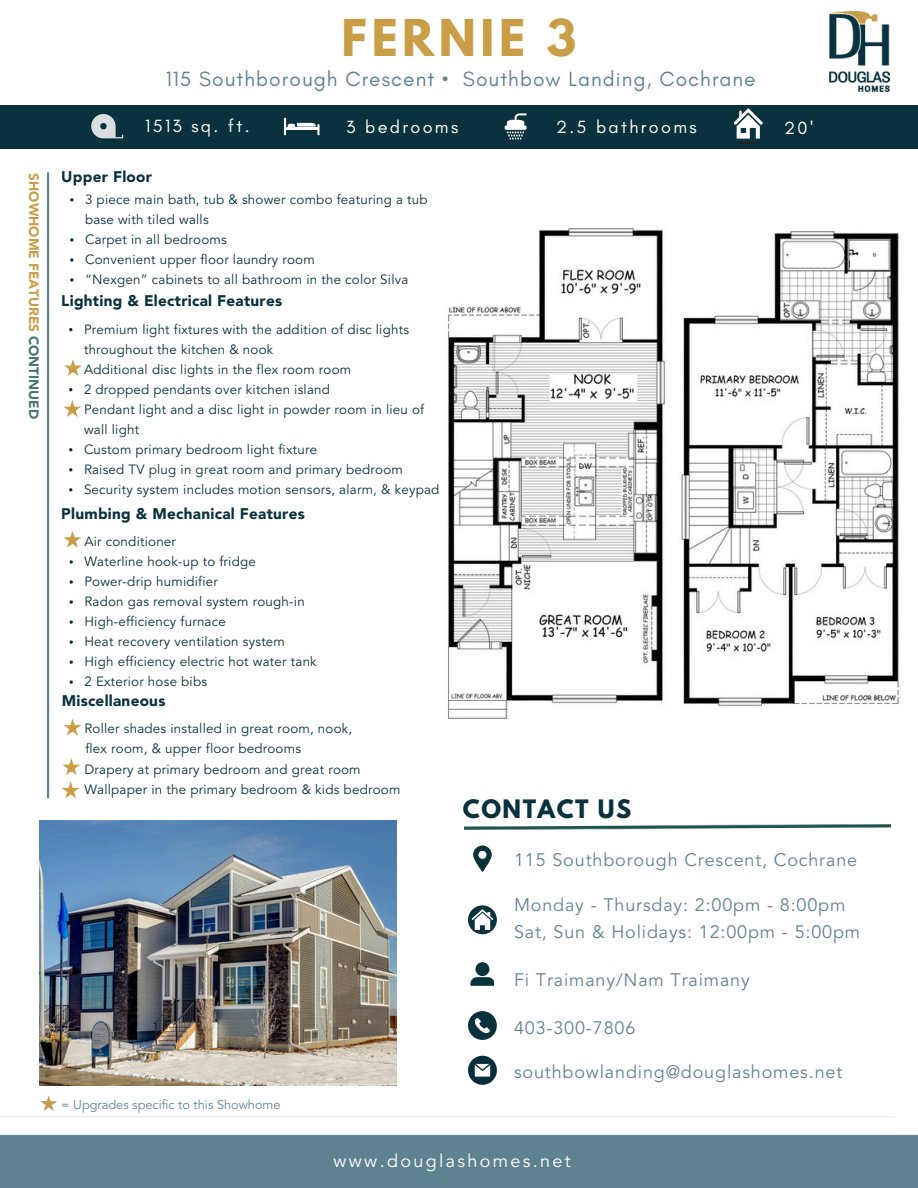
<style>
.page{position:relative;width:918px;height:1188px;background:#fff}
.page>*{position:absolute;margin:0;border:0;box-sizing:border-box;transform-origin:0 0}
.t1{font:700 45px "League Spartan";letter-spacing:.1em;color:#c99e47}
.t2{font:700 22.5px "League Spartan";letter-spacing:.07em;color:#09313e}
.t3{font:21px "Glacial Indifference";letter-spacing:.05em;color:#628395}
.t4{font:18px/27px "Avenir LT Std";letter-spacing:.045em;color:#628395}
.t5{font:18px "Glacial Indifference";letter-spacing:.13em;color:#fff}
.t6{font:18px "Avenir LT Std";letter-spacing:.13em;color:#fff}
.t7{font:900 15.3px "Avenir LT Std";letter-spacing:.015em;color:#09313e}
.t8{font:900 13.5px "Avenir LT Std";color:#c99e47}
.t9{font:13.35px/20.1px "Avenir LT Std";letter-spacing:.015em;color:#09313e}
.t10{font:12.75px "Avenir LT Std";color:#628395}
.s1{color:#4b7570}
</style>
<div class="page">
<svg style="left:468px;top:1011px;width:29px;height:29px"></svg>
<svg style="left:470px;top:962px;width:24px;height:24px"></svg>
<svg style="left:473px;top:845px;width:19px;height:27px"></svg>
<svg style="left:468px;top:905px;width:29px;height:29px"></svg>
<svg style="left:471px;top:909px;width:22px;height:21px"></svg>
<img style="left:465px;top:825px;width:425px;height:4px">
<img style="left:0;top:1049px;width:918px;height:139px">
<svg style="left:70px;top:560px;width:3px;height:4px"></svg>
<svg style="left:70px;top:580px;width:3px;height:4px"></svg>
<svg style="left:70px;top:600px;width:3px;height:4px"></svg>
<svg style="left:70px;top:620px;width:3px;height:4px"></svg>
<svg style="left:70px;top:640px;width:3px;height:4px"></svg>
<svg style="left:70px;top:660px;width:3px;height:4px"></svg>
<svg style="left:70px;top:680px;width:3px;height:4px"></svg>
<svg style="left:69px;top:488px;width:3px;height:4px"></svg>
<hr style="left:47px;top:172px;width:2px;height:626px;background:#628395">
<div style="left:0;top:105px;width:918px;height:44px;background:#09313e"></div>
<svg style="left:284px;top:118px;width:36px;height:17px"></svg>
<svg style="left:507px;top:113px;width:19px;height:27px"></svg>
<svg style="left:91px;top:114px;width:32px;height:24px"></svg>
<svg style="left:734px;top:108px;width:29px;height:37px"></svg>
<img style="left:40px;top:820px;width:357px;height:266px">
<svg style="left:63px;top:400px;width:18px;height:17px"></svg>
<svg style="left:64px;top:531px;width:17px;height:17px"></svg>
<img style="left:448px;top:228px;width:217px;height:491px">
<img style="left:681px;top:231px;width:219px;height:476px">
<svg style="left:64px;top:719px;width:17px;height:17px"></svg>
<svg style="left:62px;top:758px;width:18px;height:17px"></svg>
<svg style="left:62px;top:781px;width:18px;height:17px"></svg>
<svg style="left:64px;top:359px;width:18px;height:17px"></svg>
<img style="left:830px;top:12px;width:59px;height:80px">
<svg style="left:70px;top:198px;width:4px;height:4px"></svg>
<svg style="left:70px;top:238px;width:4px;height:4px"></svg>
<svg style="left:70px;top:258px;width:4px;height:4px"></svg>
<svg style="left:70px;top:278px;width:4px;height:4px"></svg>
<p class="t8" style="left:39px;top:173px;width:247px;rotate:90deg">SHOWHOME FEATURES <span class="s1">CONTINUED</span></p>
<p class="t1" style="left:342px;top:15px;width:236px">FERNIE 3</p>
<p class="t3" style="left:166px;top:66px;width:592px">115 Southborough Crescent • Southbow Landing, Cochrane</p>
<p class="t5" style="left:145px;top:115px;width:106px">1513 sq. ft.</p>
<p class="t5" style="left:346px;top:116px;width:113px">3 bedrooms</p>
<p class="t5" style="left:556px;top:116px;width:142px">2.5 bathrooms</p>
<p class="t5" style="left:784px;top:117px;width:30px">20'</p>
<h3 class="t7" style="left:61px;top:171px;width:92px">Upper Floor</h3>
<p class="t9" style="left:85px;top:190px;width:344px">3 piece main bath, tub &amp; shower combo featuring a tub base with tiled walls</p>
<h1 class="t9" style="left:85px;top:230px;width:143px">Carpet in all bedrooms</h1>
<p class="t9" style="left:85px;top:250px;width:231px">Convenient upper floor laundry room</p>
<h3 class="t9" style="left:85px;top:270px;width:325px">“Nexgen” cabinets to all bathroom in the color Silva</h3>
<p class="t7" style="left:61px;top:295px;width:222px">Lighting &amp; Electrical Features</p>
<h3 class="t9" style="left:84px;top:320px;width:327px">Premium light fixtures with the addition of disc lights throughout the kitchen &amp; nook</h3>
<h4 class="t9" style="left:84px;top:360px;width:269px">Additional disc lights in the flex room room</h4>
<p class="t9" style="left:84px;top:380px;width:247px">2 dropped pendants over kitchen island</p>
<p class="t9" style="left:84px;top:400px;width:342px">Pendant light and a disc light in powder room in lieu of wall light</p>
<p class="t9" style="left:84px;top:440px;width:235px">Custom primary bedroom light fixture</p>
<p class="t9" style="left:84px;top:460px;width:320px">Raised TV plug in great room and primary bedroom</p>
<h5 class="t9" style="left:84px;top:480px;width:357px">Security system includes motion sensors, alarm, &amp; keypad</h5>
<p class="t7" style="left:61px;top:507px;width:245px">Plumbing &amp; Mechanical Features</p>
<p class="t9" style="left:84px;top:532px;width:93px">Air conditioner</p>
<h3 class="t9" style="left:84px;top:552px;width:173px">Waterline hook-up to fridge</h3>
<p class="t9" style="left:84px;top:572px;width:135px">Power-drip humidifier</p>
<h3 class="t9" style="left:84px;top:592px;width:222px">Radon gas removal system rough-in</h3>
<p class="t9" style="left:84px;top:613px;width:143px">High-efficiency furnace</p>
<h3 class="t9" style="left:84px;top:633px;width:202px">Heat recovery ventilation system</h3>
<p class="t9" style="left:84px;top:653px;width:234px">High efficiency electric hot water tank</p>
<p class="t9" style="left:84px;top:673px;width:124px">2 Exterior hose bibs</p>
<p class="t7" style="left:62px;top:694px;width:105px">Miscellaneous</p>
<p class="t9" style="left:84px;top:719px;width:269px">Roller shades installed in great room, nook,</p>
<p class="t9" style="left:85px;top:739px;width:217px">flex room, &amp; upper floor bedrooms</p>
<h4 class="t9" style="left:84px;top:760px;width:278px">Drapery at primary bedroom and great room</h4>
<p class="t9" style="left:84px;top:780px;width:317px">Wallpaper in the primary bedroom &amp; kids bedroom</p>
<p class="t10" style="left:61px;top:1100px;width:221px">= Upgrades specific to this Showhome</p>
<h4 class="t2" style="left:463px;top:797px;width:170px">CONTACT US</h4>
<p class="t4" style="left:514px;top:848px;width:345px">115 Southborough Crescent, Cochrane</p>
<p class="t4" style="left:514px;top:893px;width:348px">Monday - Thursday: 2:00pm - 8:00pm<br>Sat, Sun &amp; Holidays: 12:00pm - 5:00pm</p>
<p class="t4" style="left:514px;top:968px;width:237px">Fi Traimany/Nam Traimany</p>
<p class="t4" style="left:514px;top:1016px;width:123px">403-300-7806</p>
<h4 class="t4" style="left:514px;top:1060px;width:330px">southbowlanding@douglashomes.net</h4>
<p class="t6" style="left:334px;top:1153px;width:239px">www.douglashomes.net</p>
</div>
